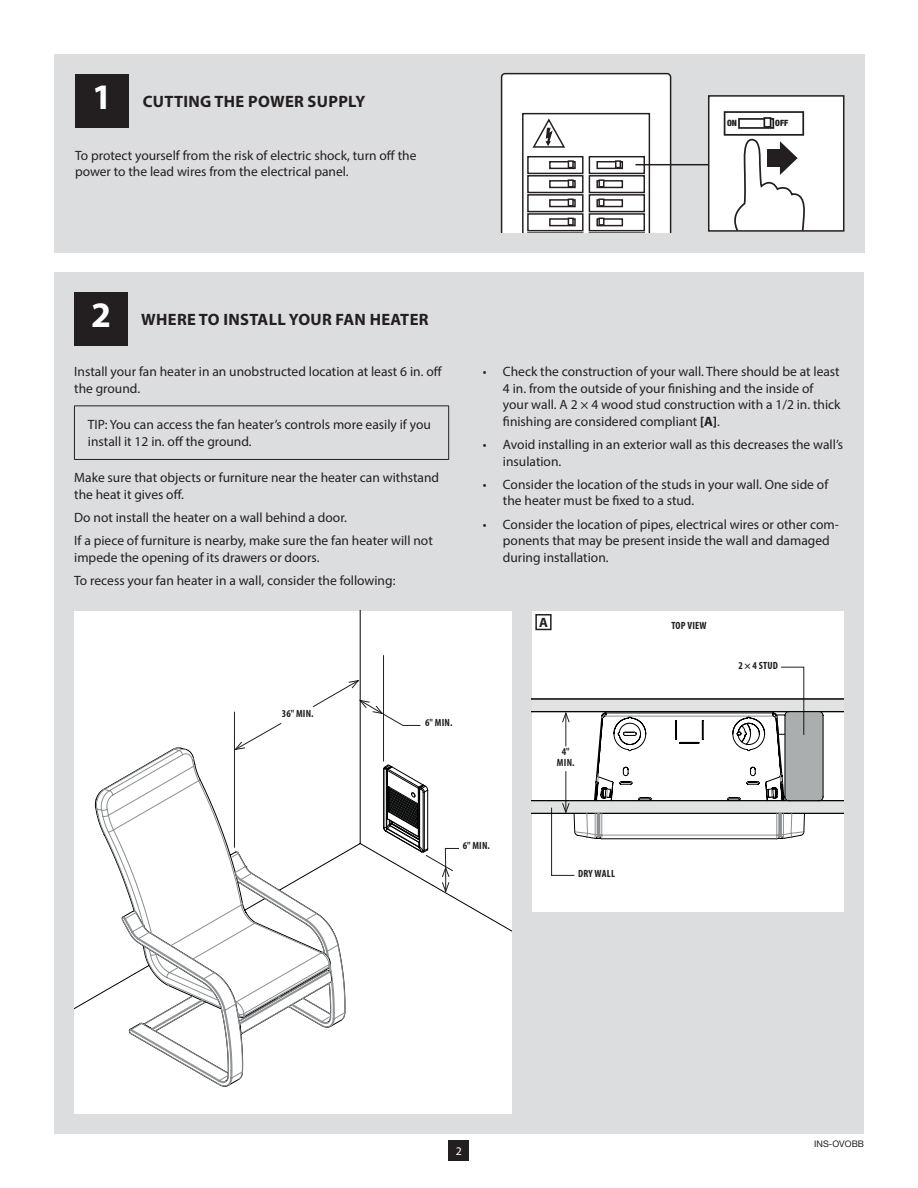
<style>
.page{position:relative;width:918px;height:1188px;background:#fff}
.page>*{position:absolute;margin:0;border:0;box-sizing:border-box;transform-origin:0 0}
.t1{font:700 16.5px "Myriad Pro";letter-spacing:.02em;color:#231f20}
.t2{font:13.5px/16.5px "Myriad Pro";color:#231f20}
.t3{font:700 13.5px "Myriad Pro";color:#231f20}
.t4{font:11.7px "Myriad Pro";color:#fff}
.t5{font:700 condensed 10.5px/10.5px "Myriad Pro";letter-spacing:.02em;color:#231f20;text-align:center}
.t6{font:9px "Helvetica Neue";color:#231f20}
.t7{font:900 condensed 8.55px "Helvetica Neue";color:#231f20}
.s1{font-size:36px;color:#fff}
.s2{font-weight:700}
</style>
<div class="page">
<div style="left:449px;top:1140px;width:20px;height:20px;background:#231f20"></div>
<div style="left:54px;top:273px;width:810px;height:861px;background:#dcdddf"></div>
<div style="left:74px;top:611px;width:437px;height:503px;background:#fff"></div>
<svg style="left:95px;top:747px;width:250px;height:339px;background:#f4f4f4"></svg>
<hr style="left:234px;top:712px;width:1px;height:136px;background:#231f20">
<hr style="left:383px;top:655px;width:1px;height:107px;background:#231f20">
<svg style="left:312px;top:680px;width:109px;height:46px;background:#f3f3f3"></svg>
<svg style="left:235px;top:722px;width:47px;height:29px"></svg>
<svg style="left:383px;top:765px;width:77px;height:129px;background:#cecece"></svg>
<div style="left:532px;top:611px;width:312px;height:301px;background:#fff"></div>
<div style="left:535px;top:614px;width:17px;height:16px;border:2px solid #231f20"></div>
<svg style="left:532px;top:666px;width:312px;height:210px"></svg>
<div style="left:54px;top:54px;width:810px;height:198px;background:#dcdddf"></div>
<svg style="left:501px;top:73px;width:170px;height:160px;background:#dedddd"></svg>
<div style="left:615px;top:160px;width:6px;height:8px;border:1px solid #231f20"></div>
<div style="left:709px;top:96px;width:135px;height:135px;background:#fff"></div>
<div style="left:724px;top:111px;width:80px;height:25px;border:2px solid #231f20"></div>
<div style="left:738px;top:118px;width:36px;height:11px;border:2px solid #231f20"></div>
<div style="left:764px;top:118px;width:7px;height:9px;background:#fff"></div>
<div style="left:763px;top:117px;width:8px;height:11px;border:2px solid #231f20"></div>
<svg style="left:734px;top:138px;width:71px;height:91px"></svg>
<div style="left:708px;top:95px;width:136px;height:137px;border:2px solid #231f20"></div>
<hr style="left:635px;top:164px;width:73px;height:1px;background:#231f20">
<hr style="left:74px;top:406px;width:375px;height:1px;background:#231f20">
<hr style="left:74px;top:406px;width:1px;height:53px;background:#231f20">
<hr style="left:448px;top:406px;width:1px;height:53px;background:#231f20">
<hr style="left:74px;top:459px;width:375px;height:1px;background:#231f20">
<div style="left:74px;top:292px;width:54px;height:54px;background:#231f20"></div>
<div style="left:75px;top:74px;width:54px;height:54px;background:#231f20"></div>
<p class="t1" style="left:92px;top:91px;width:275px"><span class="s1">1</span> CUTTING THE POWER SUPPLY</p>
<p class="t2" style="left:75px;top:147px;width:343px">To protect yourself from the risk of electric shock, turn off the power to the lead wires from the electrical panel.</p>
<p class="t7" style="left:727px;top:116px;width:11px">ON</p>
<p class="t7" style="left:775px;top:116px;width:15px">OFF</p>
<p class="t1" style="left:91px;top:308px;width:339px"><span class="s1">2</span> WHERE TO INSTALL YOUR FAN HEATER</p>
<p class="t2" style="left:74px;top:363px;width:369px">Install your fan heater in an unobstructed location at least 6 in. off the ground.</p>
<p class="t2" style="left:88px;top:416px;width:344px">TIP: You can access the fan heater’s controls more easily if you install it 12 in. off the ground.</p>
<p class="t2" style="left:74px;top:469px;width:367px">Make sure that objects or furniture near the heater can withstand the heat it gives off.</p>
<p class="t2" style="left:74px;top:506px;width:360px;line-height:23.2px">Do not install the heater on a wall behind a door.<br>If a piece of furniture is nearby, make sure the fan heater will not</p>
<p class="t2" style="left:74px;top:545px;width:323px;line-height:23.2px">impede the opening of its drawers or doors.<br>To recess your fan heater in a wall, consider the following:</p>
<p class="t5" style="left:282px;top:708px;width:33px">36" MIN.</p>
<p class="t5" style="left:425px;top:717px;width:29px">6" MIN.</p>
<p class="t2" style="left:503px;top:363px;width:339px;text-indent:-20px">• Check the construction of your wall. There should be at least 4 in. from the outside of your finishing and the inside of your wall. A 2 × 4 wood stud construction with a 1/2 in. thick finishing are considered compliant <span class="s2">[A]</span>.</p>
<p class="t2" style="left:503px;top:436px;width:342px;text-indent:-20px">• Avoid installing in an exterior wall as this decreases the wall’s insulation.</p>
<p class="t2" style="left:503px;top:476px;width:327px;text-indent:-20px">• Consider the location of the studs in your wall. One side of the heater must be fixed to a stud.</p>
<p class="t2" style="left:503px;top:516px;width:338px;text-indent:-20px">• Consider the location of pipes, electrical wires or other com&shy;ponents that may be present inside the wall and damaged during installation.</p>
<p class="t3" style="left:539px;top:613px;width:10px">A</p>
<p class="t5" style="left:557px;top:746px;width:19px">4"<br>MIN.</p>
<p class="t5" style="left:671px;top:620px;width:37px">TOP VIEW</p>
<p class="t5" style="left:738px;top:660px;width:41px">2 × 4 STUD</p>
<p class="t5" style="left:463px;top:840px;width:29px">6" MIN.</p>
<p class="t5" style="left:578px;top:868px;width:38px">DRY WALL</p>
<p class="t4" style="left:456px;top:1143px;width:8px">2</p>
<p class="t6" style="left:814px;top:1137px;width:51px">INS-OVOBB</p>
</div>
